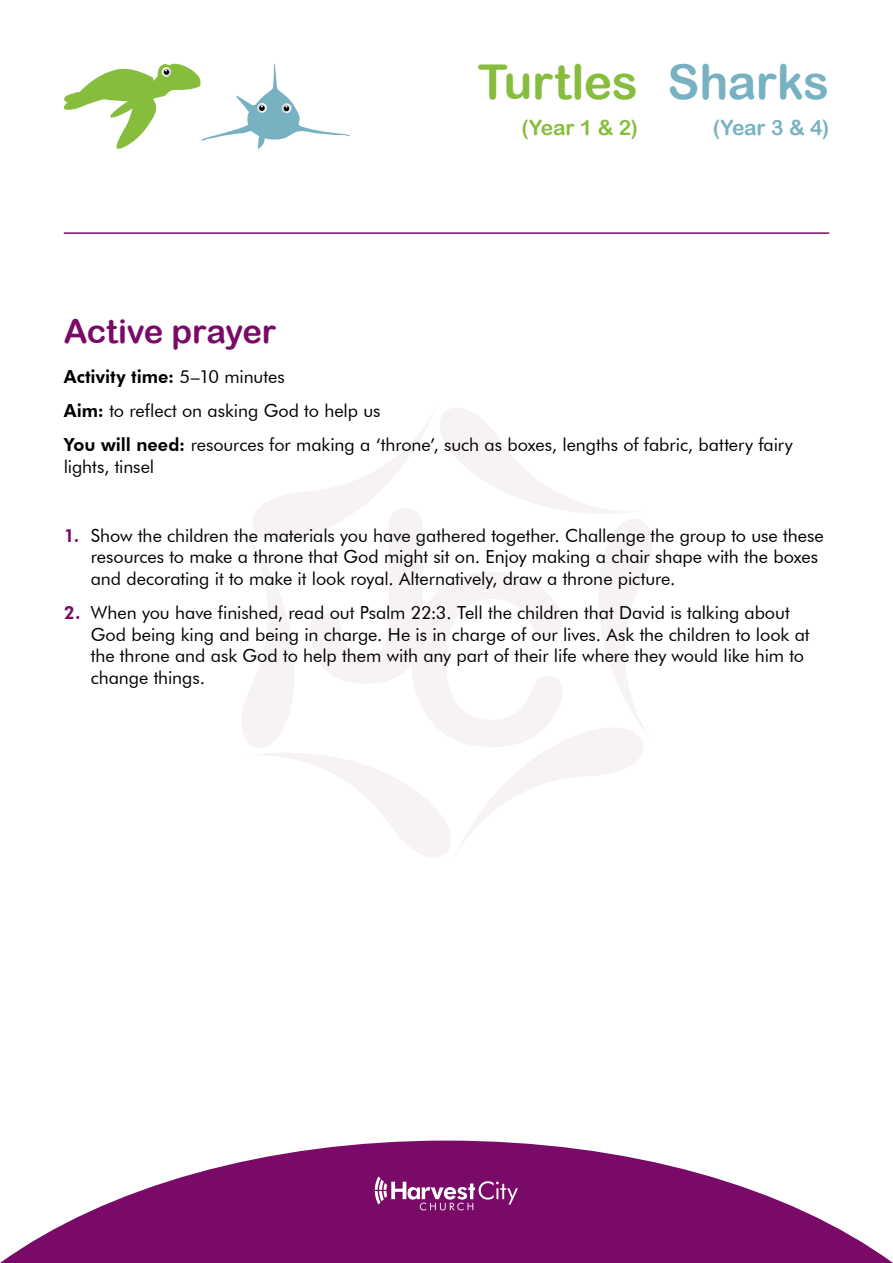
<style>
.page{position:relative;width:893px;height:1263px;background:#fff}
.page>*{position:absolute;margin:0;border:0;box-sizing:border-box;transform-origin:0 0}
.t1{font:48px "Arial Rounded MT Bold";letter-spacing:-.01em;color:#86bd3d}
.t2{font:48px "Arial Rounded MT Bold";letter-spacing:-.01em;color:#78b1c2}
.t3{font:33px "Arial Rounded MT Bold";letter-spacing:-.015em;color:#790a68}
.t4{font:21px "Arial Rounded MT Bold";color:#86bd3d}
.t5{font:21px "Arial Rounded MT Bold";color:#78b1c2}
.t6{font:18px/21.6px "Futura BT";letter-spacing:-.005em;color:#000}
.s1{font-weight:800}
.s2{font-weight:800;color:#790a68}
</style>
<div class="page">
<svg style="left:242px;top:408px;width:410px;height:449px"></svg>
<svg style="left:310px;top:508px;width:253px;height:239px"></svg>
<svg style="left:0;top:1140px;width:893px;height:123px;fill:#790a68"></svg>
<svg style="left:375px;top:1176px;width:143px;height:34px;background:#963f89"></svg>
<hr style="left:64px;top:232px;width:765px;height:2px;background:#790a68">
<svg style="left:63px;top:63px;width:287px;height:86px"></svg>
<h1 class="t1" style="left:478px;top:53px;width:161px">Turtles</h1>
<p class="t4" style="left:522px;top:115px;width:118px">(Year 1 &amp; 2)</p>
<h1 class="t2" style="left:668px;top:53px;width:163px">Sharks</h1>
<p class="t5" style="left:713px;top:115px;width:118px">(Year 3 &amp; 4)</p>
<h2 class="t3" style="left:64px;top:312px;width:214px">Active prayer</h2>
<p class="t6" style="left:64px;top:359px;width:730px;line-height:34.3px"><span class="s1">Activity time:</span> 5–10 minutes<br><span class="s1">Aim:</span> to reflect on asking God to help us<br><span class="s1">You will need:</span> resources for making a ‘throne’, such as boxes, lengths of fabric, battery fairy</p>
<p class="t6" style="left:64px;top:456px;width:92px">lights, tinsel</p>
<p class="t6" style="left:91px;top:524px;width:734px;text-indent:-27px"><span class="s2">1.</span> Show the children the materials you have gathered together. Challenge the group to use these resources to make a throne that God might sit on. Enjoy making a chair shape with the boxes and decorating it to make it look royal. Alternatively, draw a throne picture.</p>
<p class="t6" style="left:91px;top:602px;width:720px;text-indent:-27px"><span class="s2">2.</span> When you have finished, read out Psalm 22:3. Tell the children that David is talking about God being king and being in charge. He is in charge of our lives. Ask the children to look at the throne and ask God to help them with any part of their life where they would like him to change things.</p>
</div>
